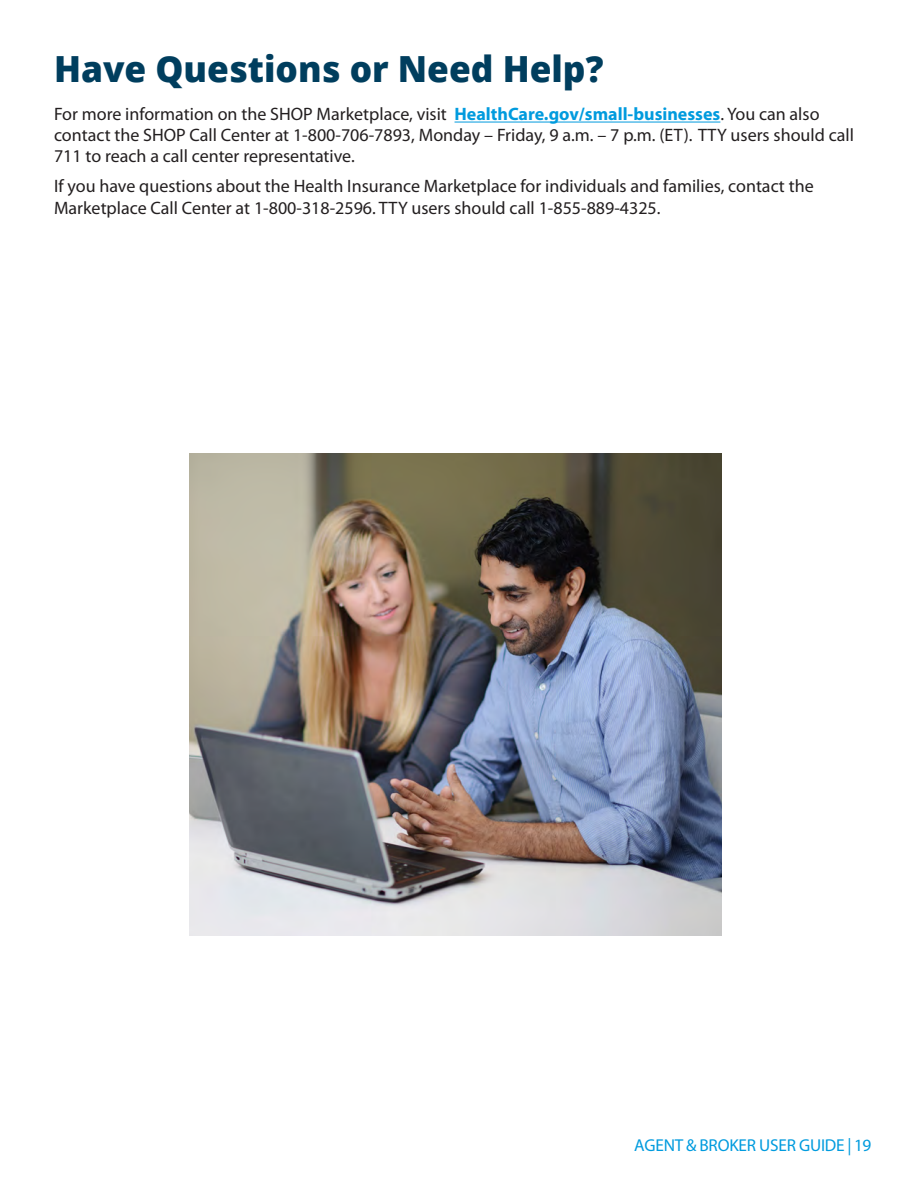
<style>
.page{position:relative;width:918px;height:1188px;background:#fff}
.page>*{position:absolute;margin:0;border:0;box-sizing:border-box;transform-origin:0 0}
.Header_-_Navy_Blue{font:800 36px "Open Sans";color:#003e5e}
.Hyperlink_-_Light_bl{font:18px/20.7px "Myriad Pro";color:#231f20}
.text_no_indent{font:18px/21.6px "Myriad Pro";color:#231f20}
.t1{font:17.25px "Myriad Pro";letter-spacing:-.01em;color:#009bde}
.s1{font-weight:700;color:#009bde}
</style>
<div class="page">
<hr style="left:455px;top:122px;width:265px;height:1px;background:#009bde">
<img style="left:189px;top:454px;width:532px;height:481px">
<p class="Header_-_Navy_Blue" style="left:54px;top:41px;width:551px">Have Questions or Need Help?</p>
<p class="Hyperlink_-_Light_bl" style="left:54px;top:104px;width:801px">For more information on the SHOP Marketplace, visit <span class="s1">HealthCare.gov/small-businesses</span>. You can also contact the SHOP Call Center at 1-800-706-7893, Monday – Friday, 9 a.m. – 7 p.m. (ET). TTY users should call<br>711 to reach a call center representative.</p>
<p class="text_no_indent" style="left:54px;top:176px;width:761px">If you have questions about the Health Insurance Marketplace for individuals and families, contact the<br>Marketplace Call Center at 1-800-318-2596. TTY users should call 1-855-889-4325.</p>
<p class="t1" style="left:634px;top:1136px;width:239px">AGENT &amp; BROKER USER GUIDE | 19</p>
</div>
